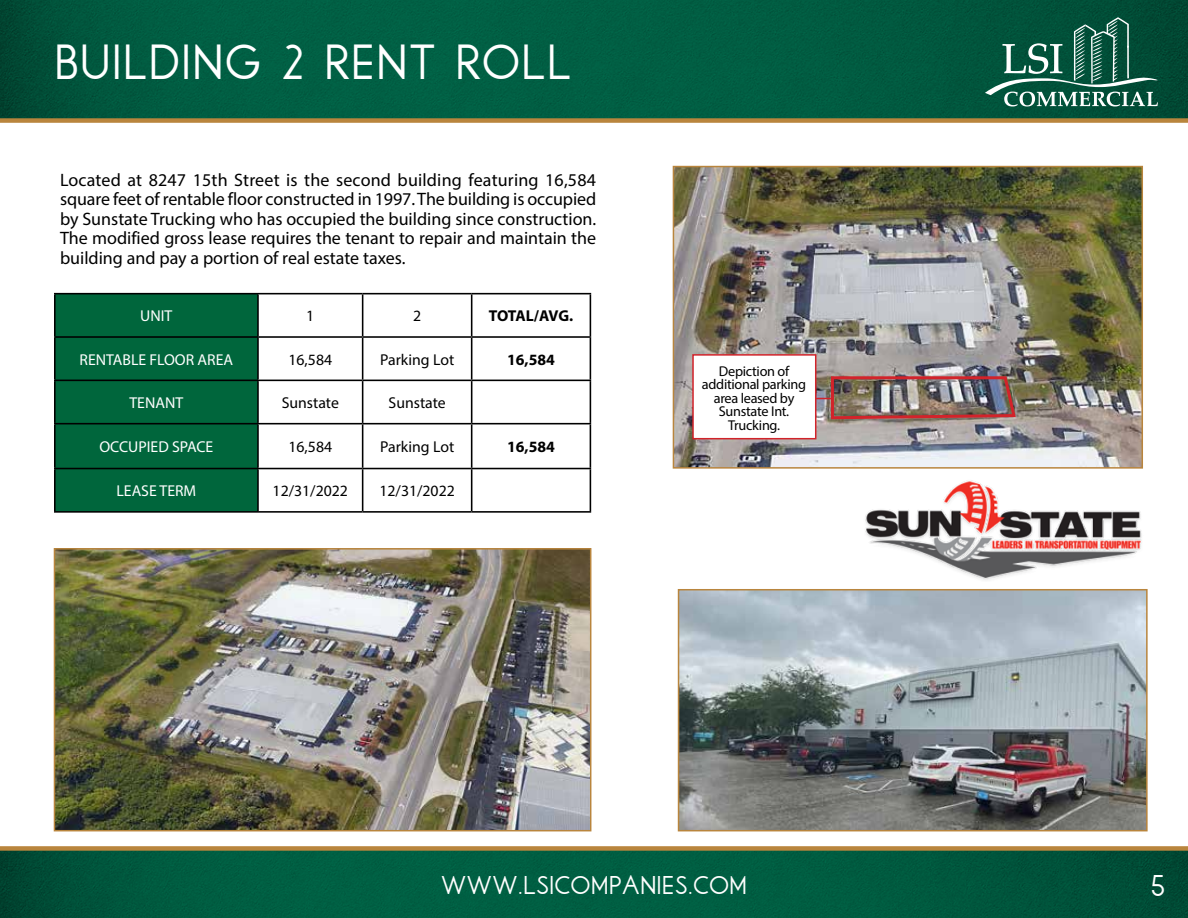
<style>
.page{position:relative;width:1188px;height:918px;background:#fff}
.page>*{position:absolute;margin:0;border:0;box-sizing:border-box;transform-origin:0 0}
.t1{font:34.5px "Libby";letter-spacing:.025em;color:#fff}
.t2{font:21px "Libby";color:#fff}
.t3{font:18px/19.5px "Myriad Pro";color:#000;text-align:justify}
.t4{font:18px "Libby";color:#fff}
.t5{font:15.75px "Myriad Pro";color:#000}
.t6{font:15.75px "Myriad Pro";color:#fff}
.t7{font:700 15.75px "Myriad Pro";color:#000}
.t8{font:700 15.75px "Myriad Pro";letter-spacing:-.03em;color:#000}
.t9{font:14.25px/13.5px "Myriad Pro";letter-spacing:-.02em;color:#000;text-align:center}
</style>
<div class="page">
<svg style="left:0;top:846px;width:1188px;height:72px;background:#0c5c3f"></svg>
<svg style="left:0;top:0;width:1188px;height:123px;background:#085c40"></svg>
<svg style="left:985px;top:17px;width:173px;height:90px;background:#2a6c59"></svg>
<div style="left:56px;top:294px;width:201px;height:217px;background:#00663c"></div>
<svg style="left:259px;top:294px;width:331px;height:217px"></svg>
<hr style="left:54px;top:294px;width:2px;height:42px;background:#000">
<hr style="left:54px;top:338px;width:2px;height:42px;background:#000">
<hr style="left:54px;top:381px;width:2px;height:42px;background:#000">
<hr style="left:54px;top:424px;width:2px;height:44px;background:#000">
<hr style="left:54px;top:469px;width:2px;height:42px;background:#000">
<hr style="left:54px;top:293px;width:204px;height:1px;background:#000">
<hr style="left:258px;top:293px;width:105px;height:1px;background:#000">
<hr style="left:257px;top:294px;width:2px;height:42px;background:#000">
<hr style="left:363px;top:293px;width:109px;height:1px;background:#000">
<hr style="left:362px;top:294px;width:1px;height:42px;background:#000">
<hr style="left:472px;top:293px;width:119px;height:1px;background:#000">
<hr style="left:471px;top:294px;width:1px;height:42px;background:#000">
<hr style="left:590px;top:294px;width:1px;height:42px;background:#000">
<hr style="left:54px;top:336px;width:204px;height:2px;background:#000">
<hr style="left:258px;top:336px;width:105px;height:2px;background:#000">
<hr style="left:257px;top:338px;width:2px;height:42px;background:#000">
<hr style="left:363px;top:336px;width:109px;height:2px;background:#000">
<hr style="left:362px;top:338px;width:1px;height:42px;background:#000">
<hr style="left:472px;top:336px;width:119px;height:2px;background:#000">
<hr style="left:471px;top:338px;width:1px;height:42px;background:#000">
<hr style="left:590px;top:338px;width:1px;height:42px;background:#000">
<hr style="left:54px;top:380px;width:204px;height:1px;background:#000">
<hr style="left:258px;top:380px;width:105px;height:1px;background:#000">
<hr style="left:257px;top:381px;width:2px;height:42px;background:#000">
<hr style="left:363px;top:380px;width:109px;height:1px;background:#000">
<hr style="left:362px;top:381px;width:1px;height:42px;background:#000">
<hr style="left:472px;top:380px;width:119px;height:1px;background:#000">
<hr style="left:471px;top:381px;width:1px;height:42px;background:#000">
<hr style="left:590px;top:381px;width:1px;height:42px;background:#000">
<hr style="left:54px;top:423px;width:204px;height:1px;background:#000">
<hr style="left:258px;top:423px;width:105px;height:1px;background:#000">
<hr style="left:257px;top:424px;width:2px;height:44px;background:#000">
<hr style="left:363px;top:423px;width:109px;height:1px;background:#000">
<hr style="left:362px;top:424px;width:1px;height:44px;background:#000">
<hr style="left:472px;top:423px;width:119px;height:1px;background:#000">
<hr style="left:471px;top:424px;width:1px;height:44px;background:#000">
<hr style="left:590px;top:424px;width:1px;height:44px;background:#000">
<hr style="left:54px;top:468px;width:204px;height:1px;background:#000">
<hr style="left:258px;top:468px;width:105px;height:1px;background:#000">
<hr style="left:257px;top:469px;width:2px;height:42px;background:#000">
<hr style="left:363px;top:468px;width:109px;height:1px;background:#000">
<hr style="left:362px;top:469px;width:1px;height:42px;background:#000">
<hr style="left:472px;top:468px;width:119px;height:1px;background:#000">
<hr style="left:471px;top:469px;width:1px;height:42px;background:#000">
<hr style="left:590px;top:469px;width:1px;height:42px;background:#000">
<hr style="left:54px;top:511px;width:204px;height:2px;background:#000">
<hr style="left:258px;top:511px;width:105px;height:2px;background:#000">
<hr style="left:363px;top:511px;width:109px;height:2px;background:#000">
<hr style="left:472px;top:511px;width:119px;height:2px;background:#000">
<img style="left:681px;top:592px;width:464px;height:236px">
<div style="left:678px;top:589px;width:470px;height:242px;border:2px solid #b9853d"></div>
<img style="left:865px;top:480px;width:277px;height:100px">
<img style="left:676px;top:169px;width:464px;height:297px">
<div style="left:673px;top:166px;width:470px;height:303px;border:2px solid #b9853d"></div>
<img style="left:816px;top:375px;width:202px;height:46px">
<div style="left:692px;top:354px;width:124px;height:85px;background:#fff;border:2px solid #d2232a"></div>
<img style="left:57px;top:551px;width:531px;height:277px">
<div style="left:54px;top:548px;width:537px;height:283px;border:2px solid #b9853d"></div>
<h1 class="t1" style="left:54px;top:42px;width:519px">BUILDING 2 RENT ROLL</h1>
<p class="t3" style="left:60px;top:170px;width:538px">Located at 8247 15th Street is the second building featuring 16,584 square feet of rentable floor constructed in 1997. The building is occupied by Sunstate Trucking who has occupied the building since construction.<br>The modified gross lease requires the tenant to repair and maintain the building and pay a portion of real estate taxes.</p>
<p class="t6" style="left:140px;top:306px;width:34px">UNIT</p>
<p class="t5" style="left:306px;top:306px;width:10px">1</p>
<p class="t5" style="left:413px;top:306px;width:10px">2</p>
<p class="t8" style="left:489px;top:306px;width:86px">TOTAL/AVG.</p>
<p class="t6" style="left:80px;top:350px;width:155px">RENTABLE FLOOR AREA</p>
<p class="t5" style="left:288px;top:350px;width:45px">16,584</p>
<p class="t5" style="left:380px;top:350px;width:76px">Parking Lot</p>
<p class="t7" style="left:507px;top:349px;width:49px">16,584</p>
<p class="t6" style="left:129px;top:393px;width:55px">TENANT</p>
<p class="t5" style="left:282px;top:393px;width:59px">Sunstate</p>
<p class="t5" style="left:389px;top:393px;width:59px">Sunstate</p>
<p class="t6" style="left:99px;top:437px;width:115px">OCCUPIED SPACE</p>
<p class="t5" style="left:288px;top:437px;width:45px">16,584</p>
<p class="t5" style="left:380px;top:437px;width:76px">Parking Lot</p>
<p class="t7" style="left:507px;top:436px;width:49px">16,584</p>
<p class="t6" style="left:116px;top:481px;width:81px">LEASE TERM</p>
<p class="t5" style="left:273px;top:481px;width:77px">12/31/2022</p>
<p class="t5" style="left:379px;top:481px;width:77px">12/31/2022</p>
<p class="t9" style="left:702px;top:364px;width:106px">Depiction of additional parking area leased by<br>Sunstate Int.<br>Trucking.</p>
<p class="t4" style="left:441px;top:875px;width:308px">WWW.LSICOMPANIES.COM</p>
<p class="t2" style="left:1150px;top:873px;width:17px">5</p>
</div>
